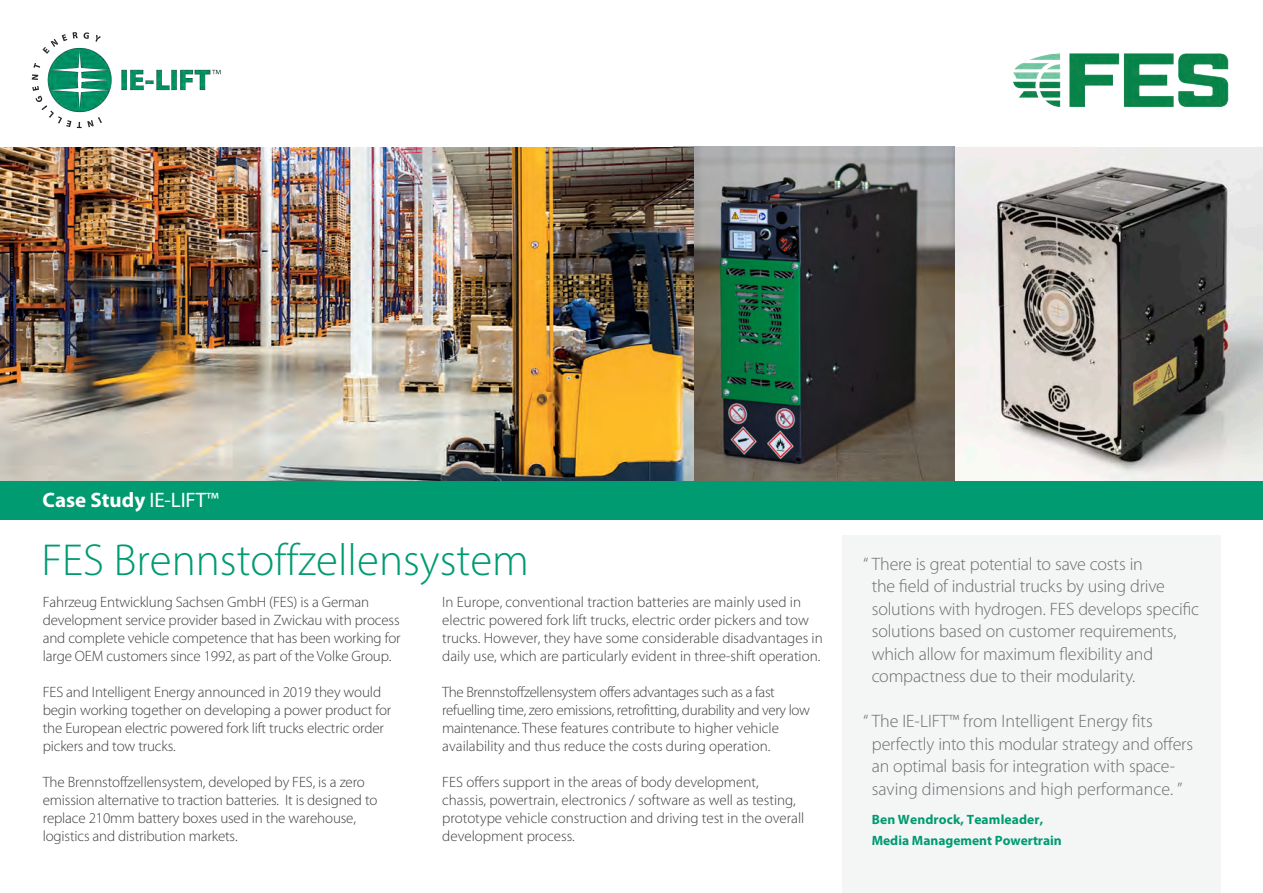
<style>
.page{position:relative;width:1263px;height:893px;background:#fff}
.page>*{position:absolute;margin:0;border:0;box-sizing:border-box;transform-origin:0 0}
.t1{font:300 45px "Myriad Pro";color:#009b71}
.t2{font:700 21px "Myriad Pro";color:#fff}
.t3{font:300 18px/22.5px "Myriad Pro";letter-spacing:-.01em;color:#6c6d70}
.t4{font:300 15px/18px "Myriad Pro";letter-spacing:-.01em;color:#3e3e3f}
.t5{font:700 13.5px/21px "Myriad Pro";color:#009b71}
.s1{font-weight:400}
</style>
<div class="page">
<img style="left:954px;top:147px;width:309px;height:334px">
<img style="left:674px;top:146px;width:280px;height:335px">
<img style="left:0;top:147px;width:693px;height:334px">
<div style="left:842px;top:535px;width:378px;height:358px;background:#f4f5f5"></div>
<img style="left:1013px;top:53px;width:216px;height:55px">
<img style="left:0;top:32px;width:252px;height:128px">
<div style="left:0;top:481px;width:1263px;height:39px;background:#009b70"></div>
<h2 class="t2" style="left:43px;top:488px;width:178px">Case Study <span class="s1">IE-LIFT™</span></h2>
<h1 class="t1" style="left:41px;top:533px;width:489px">FES Brennstoffzellensystem</h1>
<p class="t4" style="left:43px;top:593px;width:359px">Fahrzeug Entwicklung Sachsen GmbH (FES) is a German development service provider based in Zwickau with process and complete vehicle competence that has been working for large OEM customers since 1992, as part of the Volke Group.</p>
<p class="t4" style="left:43px;top:683px;width:350px">FES and Intelligent Energy announced in 2019 they would begin working together on developing a power product for the European electric powered fork lift trucks electric order pickers and tow trucks.</p>
<p class="t4" style="left:43px;top:773px;width:336px">The Brennstoffzellensystem, developed by FES, is a zero emission alternative to traction batteries. It is designed to replace 210mm battery boxes used in the warehouse, logistics and distribution markets.</p>
<p class="t4" style="left:442px;top:593px;width:382px">In Europe, conventional traction batteries are mainly used in electric powered fork lift trucks, electric order pickers and tow trucks. However, they have some considerable disadvantages in daily use, which are particularly evident in three-shift operation.</p>
<p class="t4" style="left:442px;top:683px;width:369px">The Brennstoffzellensystem offers advantages such as a fast refuelling time, zero emissions, retrofitting, durability and very low maintenance. These features contribute to higher vehicle availability and thus reduce the costs during operation.</p>
<p class="t4" style="left:442px;top:773px;width:364px">FES offers support in the areas of body development, chassis, powertrain, electronics / software as well as testing, prototype vehicle construction and driving test in the overall development process.</p>
<p class="t3" style="left:872px;top:553px;width:329px;text-indent:-8px">“ There is great potential to save costs in<br>the field of industrial trucks by using drive solutions with hydrogen. FES develops specific solutions based on customer requirements, which allow for maximum flexibility and compactness due to their modularity.</p>
<p class="t3" style="left:872px;top:710px;width:323px;text-indent:-8px">“ The IE-LIFT™ from Intelligent Energy fits perfectly into this modular strategy and offers an optimal basis for integration with space&shy;saving dimensions and high performance. ”</p>
<p class="t5" style="left:872px;top:809px;width:192px">Ben Wendrock, Teamleader,<br>Media Management Powertrain</p>
</div>
